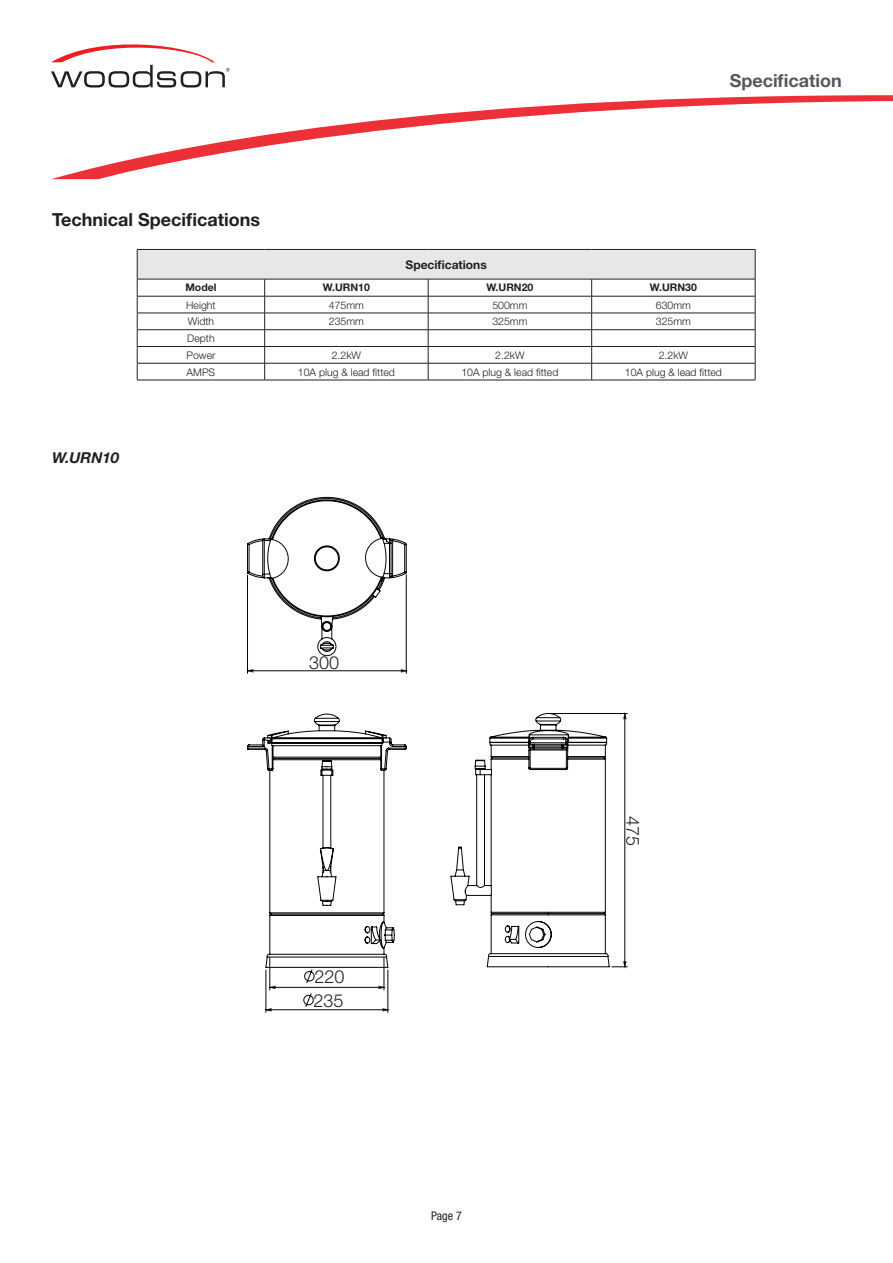
<style>
.page{position:relative;width:893px;height:1263px;background:#fff}
.page>*{position:absolute;margin:0;border:0;box-sizing:border-box;transform-origin:0 0}
.Sub_Header_-_JM{font:700 18px "Helvetica Neue LT Std";color:#231f20}
.Header_-_JM{font:700 18px "Helvetica Neue LT Std";color:#57585a}
.t1{font:300 18px/23.9px "Helvetica Neue";color:#231f20}
.Sub_Header_Info_-_JM{font:italic 700 15px "Helvetica Neue LT Pro";color:#231f20}
.Cells{font:700 12px "Helvetica Neue LT Std";color:#231f20}
.t2{font:condensed 12px "Helvetica Neue LT Pro";color:#231f20}
.Cells-2{font:300 10.5px "Helvetica Neue";color:#231f20}
.Cells-3{font:700 10.5px "Helvetica Neue LT Std";color:#231f20}
</style>
<div class="page">
<svg style="left:51px;top:44px;width:179px;height:44px"></svg>
<svg style="left:51px;top:95px;width:842px;height:85px"></svg>
<div style="left:137px;top:249px;width:618px;height:30px;background:#e6e7e9"></div>
<svg style="left:591px;top:280px;width:1px;height:100px"></svg>
<svg style="left:264px;top:280px;width:1px;height:100px"></svg>
<svg style="left:428px;top:280px;width:1px;height:100px"></svg>
<hr style="left:137px;top:249px;width:128px;height:1px;background:#231f20">
<hr style="left:265px;top:249px;width:163px;height:1px;background:#231f20">
<hr style="left:428px;top:249px;width:164px;height:1px;background:#231f20">
<hr style="left:592px;top:249px;width:163px;height:1px;background:#231f20">
<hr style="left:137px;top:279px;width:128px;height:1px;background:#231f20">
<hr style="left:265px;top:279px;width:163px;height:1px;background:#231f20">
<hr style="left:428px;top:279px;width:164px;height:1px;background:#231f20">
<hr style="left:592px;top:279px;width:163px;height:1px;background:#231f20">
<hr style="left:137px;top:296px;width:128px;height:1px;background:#231f20">
<hr style="left:265px;top:296px;width:163px;height:1px;background:#231f20">
<hr style="left:428px;top:296px;width:164px;height:1px;background:#231f20">
<hr style="left:592px;top:296px;width:163px;height:1px;background:#231f20">
<hr style="left:137px;top:313px;width:128px;height:1px;background:#231f20">
<hr style="left:265px;top:313px;width:163px;height:1px;background:#231f20">
<hr style="left:428px;top:313px;width:164px;height:1px;background:#231f20">
<hr style="left:592px;top:313px;width:163px;height:1px;background:#231f20">
<hr style="left:137px;top:329px;width:128px;height:1px;background:#231f20">
<hr style="left:265px;top:329px;width:163px;height:1px;background:#231f20">
<hr style="left:428px;top:329px;width:164px;height:1px;background:#231f20">
<hr style="left:592px;top:329px;width:163px;height:1px;background:#231f20">
<hr style="left:137px;top:346px;width:128px;height:1px;background:#231f20">
<hr style="left:265px;top:346px;width:163px;height:1px;background:#231f20">
<hr style="left:428px;top:346px;width:164px;height:1px;background:#231f20">
<hr style="left:592px;top:346px;width:163px;height:1px;background:#231f20">
<hr style="left:137px;top:363px;width:128px;height:1px;background:#231f20">
<svg style="left:137px;top:250px;width:1px;height:130px"></svg>
<hr style="left:265px;top:363px;width:163px;height:1px;background:#231f20">
<hr style="left:428px;top:363px;width:164px;height:1px;background:#231f20">
<hr style="left:592px;top:363px;width:163px;height:1px;background:#231f20">
<svg style="left:755px;top:250px;width:1px;height:130px"></svg>
<hr style="left:137px;top:380px;width:128px;height:1px;background:#231f20">
<hr style="left:265px;top:380px;width:163px;height:1px;background:#231f20">
<hr style="left:428px;top:380px;width:164px;height:1px;background:#231f20">
<hr style="left:592px;top:380px;width:163px;height:1px;background:#231f20">
<hr style="left:266px;top:970px;width:1px;height:42px;background:#040503">
<hr style="left:387px;top:970px;width:1px;height:42px;background:#040503">
<hr style="left:551px;top:713px;width:76px;height:1px;background:#040503">
<svg style="left:612px;top:714px;width:15px;height:253px"></svg>
<svg style="left:247px;top:497px;width:363px;height:471px"></svg>
<svg style="left:266px;top:968px;width:122px;height:43px"></svg>
<p class="Header_-_JM" style="left:730px;top:70px;width:114px">Specification</p>
<p class="Sub_Header_-_JM" style="left:52px;top:208px;width:209px">Technical Specifications</p>
<p class="Cells" style="left:406px;top:257px;width:83px">Specifications</p>
<p class="Sub_Header_Info_-_JM" style="left:52px;top:449px;width:68px">W.URN10</p>
<p class="Cells-3" style="left:185px;top:281px;width:33px">Model</p>
<p class="Cells-3" style="left:323px;top:281px;width:48px">W.URN10</p>
<p class="Cells-3" style="left:486px;top:281px;width:48px">W.URN20</p>
<p class="Cells-3" style="left:650px;top:281px;width:48px">W.URN30</p>
<p class="Cells-2" style="left:186px;top:299px;width:31px">Height</p>
<p class="Cells-2" style="left:329px;top:299px;width:37px">475mm</p>
<p class="Cells-2" style="left:492px;top:299px;width:37px">500mm</p>
<p class="Cells-2" style="left:656px;top:299px;width:37px">630mm</p>
<p class="Cells-2" style="left:188px;top:315px;width:28px">Width</p>
<p class="Cells-2" style="left:329px;top:315px;width:37px">235mm</p>
<p class="Cells-2" style="left:492px;top:315px;width:37px">325mm</p>
<p class="Cells-2" style="left:656px;top:315px;width:37px">325mm</p>
<p class="Cells-2" style="left:187px;top:332px;width:29px">Depth</p>
<p class="Cells-2" style="left:186px;top:349px;width:30px">Power</p>
<p class="Cells-2" style="left:332px;top:349px;width:31px">2.2kW</p>
<p class="Cells-2" style="left:495px;top:349px;width:31px">2.2kW</p>
<p class="Cells-2" style="left:659px;top:349px;width:31px">2.2kW</p>
<p class="Cells-2" style="left:187px;top:366px;width:30px">AMPS</p>
<p class="Cells-2" style="left:298px;top:366px;width:99px">10A plug &amp; lead fitted</p>
<p class="Cells-2" style="left:461px;top:366px;width:99px">10A plug &amp; lead fitted</p>
<p class="Cells-2" style="left:625px;top:366px;width:99px">10A plug &amp; lead fitted</p>
<p class="t1" style="left:309px;top:650px;width:32px">300</p>
<p class="t1" style="left:314px;top:964px;width:32px">220<br>235</p>
<p class="t1" style="left:645px;top:816px;width:32px;rotate:90deg">475</p>
<p class="t2" style="left:431px;top:1209px;width:32px">Page 7</p>
</div>
